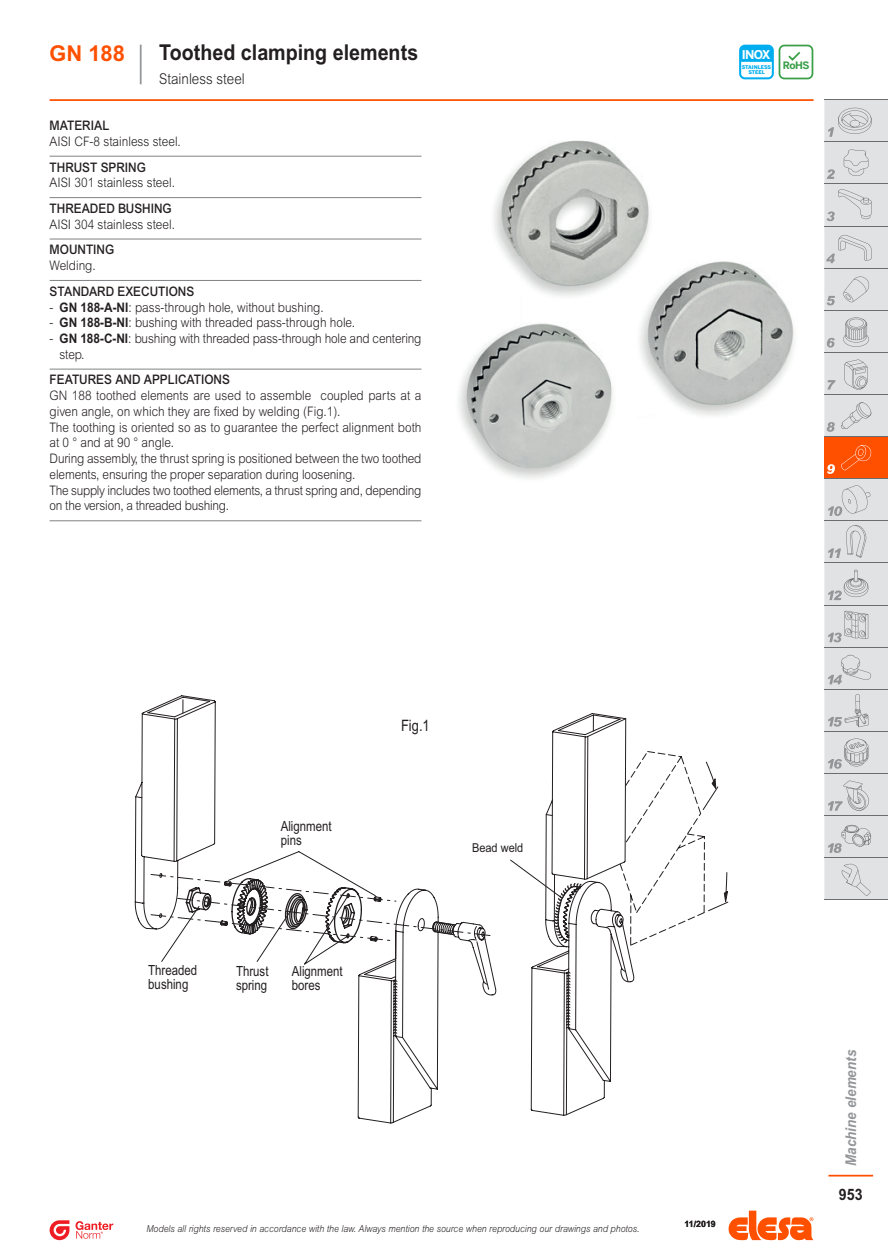
<style>
.page{position:relative;width:888px;height:1260px;background:#fff}
.page>*{position:absolute;margin:0;border:0;box-sizing:border-box;transform-origin:0 0}
.subtitle_1L{font:700 21.88px "Arial MT Std";color:#231f20;scale:.9 1}
.series{font:700 21.88px "Arial MT Std";color:#ff5000}
.box_ancorato_immagin{font:15.75px "Arial Narrow";color:#231f20}
.t1{font:700 15.75px "Arial MT Std";color:#231f20;scale:.9 1}
.t2{font:italic 700 14.88px "Arial MT Std";color:#939598;scale:.9 1}
.subtitle_2L{font:300 14.88px "Arial MT Std";color:#231f20;scale:.9 1}
.box_ancorato_immagin-2{font:14px/14px "Arial Narrow";color:#231f20}
.description{font:300 13.12px/15.8px "Arial MT Std";color:#231f20;scale:.9 1}
.descriptionlast{font:300 13.12px/15.8px "Arial MT Std";letter-spacing:-.02em;color:#231f20;scale:.9 1}
.titlefirst{font:500 13.12px "Arial MT Std";color:#231f20;scale:.9 1}
.box_ancorato_immagin-3{font:12.25px "Arial";color:#231f20;scale:.9 1}
.t3{font:700 12.08px "Benton Sans";color:#fff}
.t4{font:700 10.15px "Benton Sans";color:#399f47}
.t5{font:italic 300 9.62px "Arial MT Std";color:#231f20;scale:.9 1}
.t6{font:700 8.75px "Arial MT Std";color:#231f20}
.t7{font:900 5.08px/4.9px "Benton Sans";letter-spacing:-.005em;color:#00aeef;text-align:center}
.s1{font-weight:700}
</style>
<div class="page">
<svg style="left:728px;top:1211px;width:86px;height:29px"></svg>
<svg style="left:50px;top:1220px;width:19px;height:20px"></svg>
<svg style="left:76px;top:1221px;width:37px;height:18px"></svg>
<hr style="left:50px;top:99px;width:764px;height:2px;background:#ff5000">
<div style="left:824px;top:100px;width:64px;height:800px;background:#e1e2e4"></div>
<div style="left:824px;top:437px;width:64px;height:42px;background:#ff5000"></div>
<hr style="left:824px;top:99px;width:64px;height:1px;background:#6c6d70">
<hr style="left:824px;top:141px;width:64px;height:1px;background:#6c6d70">
<hr style="left:824px;top:183px;width:64px;height:1px;background:#6c6d70">
<hr style="left:824px;top:226px;width:64px;height:1px;background:#6c6d70">
<hr style="left:824px;top:268px;width:64px;height:1px;background:#6c6d70">
<hr style="left:824px;top:310px;width:64px;height:1px;background:#6c6d70">
<hr style="left:824px;top:352px;width:64px;height:1px;background:#6c6d70">
<hr style="left:824px;top:394px;width:64px;height:1px;background:#6c6d70">
<hr style="left:824px;top:436px;width:64px;height:1px;background:#6c6d70">
<hr style="left:824px;top:478px;width:64px;height:1px;background:#6c6d70">
<hr style="left:824px;top:520px;width:64px;height:1px;background:#6c6d70">
<hr style="left:824px;top:563px;width:64px;height:1px;background:#6c6d70">
<hr style="left:824px;top:605px;width:64px;height:1px;background:#6c6d70">
<hr style="left:824px;top:647px;width:64px;height:1px;background:#6c6d70">
<hr style="left:824px;top:689px;width:64px;height:1px;background:#6c6d70">
<hr style="left:824px;top:731px;width:64px;height:1px;background:#6c6d70">
<hr style="left:824px;top:773px;width:64px;height:1px;background:#6c6d70">
<hr style="left:824px;top:815px;width:64px;height:1px;background:#6c6d70">
<hr style="left:824px;top:857px;width:64px;height:1px;background:#6c6d70">
<hr style="left:824px;top:900px;width:64px;height:1px;background:#6c6d70">
<svg style="left:827px;top:169px;width:8px;height:10px"></svg>
<svg style="left:827px;top:296px;width:8px;height:9px"></svg>
<svg style="left:827px;top:338px;width:8px;height:10px"></svg>
<svg style="left:827px;top:380px;width:9px;height:10px"></svg>
<svg style="left:827px;top:422px;width:8px;height:10px"></svg>
<svg style="left:827px;top:464px;width:8px;height:10px"></svg>
<svg style="left:843px;top:317px;width:26px;height:30px"></svg>
<svg style="left:844px;top:359px;width:24px;height:31px"></svg>
<svg style="left:841px;top:402px;width:30px;height:27px"></svg>
<svg style="left:841px;top:445px;width:30px;height:25px"></svg>
<svg style="left:828px;top:570px;width:40px;height:30px"></svg>
<svg style="left:828px;top:611px;width:40px;height:31px"></svg>
<svg style="left:828px;top:484px;width:43px;height:32px"></svg>
<svg style="left:828px;top:694px;width:40px;height:33px"></svg>
<svg style="left:828px;top:655px;width:43px;height:29px"></svg>
<svg style="left:828px;top:739px;width:40px;height:30px"></svg>
<svg style="left:828px;top:781px;width:41px;height:30px"></svg>
<svg style="left:839px;top:863px;width:32px;height:33px"></svg>
<svg style="left:844px;top:149px;width:24px;height:27px"></svg>
<svg style="left:827px;top:189px;width:45px;height:32px"></svg>
<svg style="left:826px;top:235px;width:46px;height:28px"></svg>
<svg style="left:828px;top:108px;width:44px;height:29px"></svg>
<svg style="left:843px;top:275px;width:26px;height:27px"></svg>
<svg style="left:828px;top:525px;width:39px;height:33px"></svg>
<svg style="left:828px;top:825px;width:43px;height:28px"></svg>
<hr style="left:828px;top:1175px;width:45px;height:2px;background:#ff5000">
<hr style="left:140px;top:45px;width:2px;height:39px;background:#939598">
<svg style="left:739px;top:45px;width:74px;height:34px"></svg>
<hr style="left:50px;top:156px;width:371px;height:1px;background:#808285">
<hr style="left:50px;top:197px;width:371px;height:1px;background:#808285">
<hr style="left:50px;top:239px;width:371px;height:1px;background:#808285">
<hr style="left:50px;top:280px;width:371px;height:1px;background:#808285">
<hr style="left:50px;top:369px;width:371px;height:1px;background:#808285">
<hr style="left:50px;top:520px;width:371px;height:1px;background:#808285">
<img style="left:458px;top:140px;width:336px;height:339px">
<svg style="left:135px;top:700px;width:499px;height:423px"></svg>
<svg style="left:590px;top:751px;width:94px;height:10px"></svg>
<svg style="left:161px;top:761px;width:567px;height:201px"></svg>
<svg style="left:724px;top:892px;width:3px;height:10px"></svg>
<svg style="left:711px;top:778px;width:6px;height:13px"></svg>
<svg style="left:150px;top:859px;width:433px;height:106px"></svg>
<p class="series" style="left:50px;top:40px;width:77px">GN 188</p>
<p class="subtitle_1L" style="left:159px;top:40px;width:289px">Toothed clamping elements</p>
<p class="subtitle_2L" style="left:159px;top:71px;width:97px">Stainless steel</p>
<p class="titlefirst" style="left:50px;top:118px;width:68px">MATERIAL</p>
<p class="description" style="left:50px;top:133px;width:147px">AISI CF-8 stainless steel.</p>
<p class="titlefirst" style="left:50px;top:159px;width:109px">THRUST SPRING</p>
<p class="description" style="left:50px;top:175px;width:141px">AISI 301 stainless steel.</p>
<p class="titlefirst" style="left:50px;top:201px;width:137px">THREADED BUSHING</p>
<p class="description" style="left:50px;top:216px;width:141px">AISI 304 stainless steel.</p>
<p class="titlefirst" style="left:50px;top:242px;width:73px">MOUNTING</p>
<p class="description" style="left:50px;top:258px;width:53px">Welding.</p>
<p class="titlefirst" style="left:50px;top:283px;width:162px">STANDARD EXECUTIONS</p>
<p class="description" style="left:50px;top:299px;width:306px">- <span class="s1">GN 188-A-NI</span>: pass-through hole, without bushing.</p>
<p class="description" style="left:50px;top:315px;width:341px">- <span class="s1">GN 188-B-NI</span>: bushing with threaded pass-through hole.</p>
<p class="description" style="left:60px;top:331px;width:404px;text-indent:-10px">- <span class="s1">GN 188-C-NI</span>: bushing with threaded pass-through hole and centering step.</p>
<p class="titlefirst" style="left:50px;top:372px;width:202px">FEATURES AND APPLICATIONS</p>
<p class="description" style="left:50px;top:388px;width:415px">GN 188 toothed elements are used to assemble coupled parts at a given angle, on which they are fixed by welding (Fig.1).</p>
<p class="description" style="left:50px;top:419px;width:415px">The toothing is oriented so as to guarantee the perfect alignment both at 0 ° and at 90 ° angle.</p>
<p class="description" style="left:50px;top:451px;width:415px">During assembly, the thrust spring is positioned between the two toothed elements, ensuring the proper separation during loosening.</p>
<p class="descriptionlast" style="left:50px;top:482px;width:415px">The supply includes two toothed elements, a thrust spring and, depending on the version, a threaded bushing.</p>
<p class="t3" style="left:742px;top:48px;width:30px">INOX</p>
<p class="t7" style="left:742px;top:65px;width:31px">STAINLESS<br>STEEL</p>
<p class="t4" style="left:783px;top:59px;width:28px">RoHS</p>
<p class="box_ancorato_immagin-2" style="left:281px;top:818px;width:52px">Alignment pins</p>
<p class="box_ancorato_immagin-2" style="left:148px;top:963px;width:51px">Threaded bushing</p>
<p class="box_ancorato_immagin-2" style="left:292px;top:964px;width:52px">Alignment bores</p>
<p class="box_ancorato_immagin-2" style="left:236px;top:963px;width:34px">Thrust spring</p>
<p class="box_ancorato_immagin" style="left:401px;top:714px;width:30px">Fig.1</p>
<p class="box_ancorato_immagin-3" style="left:472px;top:840px;width:59px">Bead weld</p>
<p class="t5" style="left:146px;top:1224px;width:549px">Models all rights reserved in accordance with the law. Always mention the source when reproducing our drawings and photos.</p>
<p class="t6" style="left:685px;top:1218px;width:33px">11/2019</p>
<p class="t2" style="left:842px;top:1166px;width:130px;rotate:-90deg">Machine elements</p>
<p class="t1" style="left:839px;top:1186px;width:28px">953</p>
</div>
